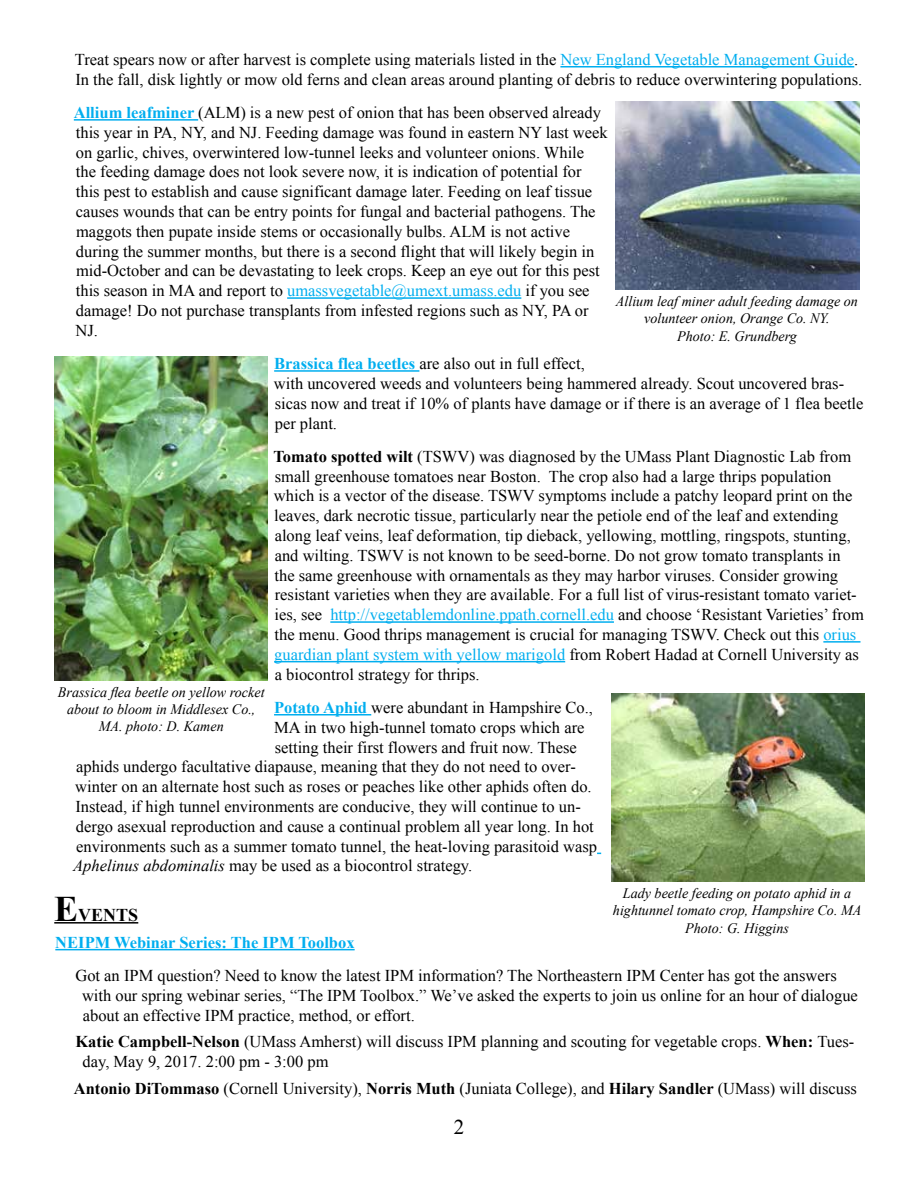
<style>
.page{position:relative;width:918px;height:1188px;background:#fff}
.page>*{position:absolute;margin:0;border:0;box-sizing:border-box;transform-origin:0 0}
.t1{font:21px "Times New Roman";color:#000}
.t2{font:700 18px "Times New Roman";color:#000}
.t3{font:16.5px/19.8px "Times New Roman";color:#000}
.t4{font:700 16.5px "Times New Roman";color:#00aeef}
.t5{font:italic 14.4px/17.2px "Times New Roman";color:#000;text-align:center}
.s1{color:#00aeef}
.s2{font-weight:700;color:#00aeef}
.s3{font-weight:700}
.s4{font-style:italic}
.s5{font-size:36px}
</style>
<div class="page">
<hr style="left:560px;top:66px;width:294px;height:2px;background:#00aeef">
<hr style="left:74px;top:119px;width:124px;height:2px;background:#00aeef">
<hr style="left:287px;top:297px;width:234px;height:2px;background:#00aeef">
<hr style="left:274px;top:370px;width:145px;height:2px;background:#00aeef">
<hr style="left:330px;top:621px;width:284px;height:2px;background:#00aeef">
<hr style="left:823px;top:641px;width:38px;height:2px;background:#00aeef">
<hr style="left:274px;top:661px;width:291px;height:1px;background:#00aeef">
<hr style="left:274px;top:714px;width:97px;height:2px;background:#00aeef">
<hr style="left:54px;top:922px;width:84px;height:2px;background:#000">
<hr style="left:55px;top:949px;width:300px;height:1px;background:#00aeef">
<img style="left:611px;top:693px;width:253px;height:188px">
<img style="left:616px;top:102px;width:244px;height:187px">
<img style="left:54px;top:357px;width:213px;height:323px">
<p class="t3" style="left:75px;top:49px;width:789px">Treat spears now or after harvest is complete using materials listed in the <span class="s1">New England Vegetable Management Guide</span>.<br>In the fall, disk lightly or mow old ferns and clean areas around planting of debris to reduce overwintering populations.</p>
<p class="t3" style="left:74px;top:102px;width:535px"><span class="s2">Allium leafminer</span> (ALM) is a new pest of onion that has been observed already this year in PA, NY, and NJ. Feeding damage was found in eastern NY last week on garlic, chives, overwintered low-tunnel leeks and volunteer onions. While<br>the feeding damage does not look severe now, it is indication of potential for<br>this pest to establish and cause significant damage later. Feeding on leaf tissue causes wounds that can be entry points for fungal and bacterial pathogens. The maggots then pupate inside stems or occasionally bulbs. ALM is not active during the summer months, but there is a second flight that will likely begin in mid-October and can be devastating to leek crops. Keep an eye out for this pest this season in MA and report to <span class="s1">umassvegetable@umext.umass.edu</span> if you see damage! Do not purchase transplants from infested regions such as NY, PA or NJ.</p>
<p class="t3" style="left:274px;top:353px;width:591px"><span class="s2">Brassica flea beetles</span> are also out in full effect,<br>with uncovered weeds and volunteers being hammered already. Scout uncovered bras&shy;sicas now and treat if 10% of plants have damage or if there is an average of 1 flea beetle per plant.</p>
<p class="t3" style="left:273px;top:446px;width:592px"><span class="s3">Tomato spotted wilt</span> (TSWV) was diagnosed by the UMass Plant Diagnostic Lab from small greenhouse tomatoes near Boston. The crop also had a large thrips population which is a vector of the disease. TSWV symptoms include a patchy leopard print on the leaves, dark necrotic tissue, particularly near the petiole end of the leaf and extending along leaf veins, leaf deformation, tip dieback, yellowing, mottling, ringspots, stunting, and wilting. TSWV is not known to be seed-borne. Do not grow tomato transplants in<br>the same greenhouse with ornamentals as they may harbor viruses. Consider growing resistant varieties when they are available. For a full list of virus-resistant tomato variet&shy;ies, see <span class="s1">http://vegetablemdonline.ppath.cornell.edu</span> and choose ‘Resistant Varieties’ from the menu. Good thrips management is crucial for managing TSWV. Check out this <span class="s1">orius guardian plant system with yellow marigold</span> from Robert Hadad at Cornell University as a biocontrol strategy for thrips.</p>
<p class="t3" style="left:274px;top:697px;width:320px"><span class="s2">Potato Aphid</span> were abundant in Hampshire Co.,</p>
<p class="t3" style="left:274px;top:717px;width:312px">MA in two high-tunnel tomato crops which are</p>
<p class="t3" style="left:275px;top:737px;width:303px">setting their first flowers and fruit now. These</p>
<p class="t3" style="left:76px;top:757px;width:501px">aphids undergo facultative diapause, meaning that they do not need to over-</p>
<p class="t3" style="left:75px;top:776px;width:518px">winter on an alternate host such as roses or peaches like other aphids often do.</p>
<p class="t3" style="left:75px;top:796px;width:507px">Instead, if high tunnel environments are conducive, they will continue to un-</p>
<p class="t3" style="left:76px;top:816px;width:519px">dergo asexual reproduction and cause a continual problem all year long. In hot</p>
<p class="t3" style="left:76px;top:836px;width:523px">environments such as a summer tomato tunnel, the heat-loving parasitoid wasp</p>
<p class="t3" style="left:73px;top:856px;width:400px"><span class="s4">Aphelinus abdominalis</span> may be used as a biocontrol strategy.</p>
<p class="t2" style="left:54px;top:903px;width:86px"><span class="s5">E</span>VENTS</p>
<p class="t4" style="left:55px;top:931px;width:301px">NEIPM Webinar Series: The IPM Toolbox</p>
<p class="t3" style="left:82px;top:965px;width:777px;text-indent:-7px">Got an IPM question? Need to know the latest IPM information? The Northeastern IPM Center has got the answers with our spring webinar series, “The IPM Toolbox.” We’ve asked the experts to join us online for an hour of dialogue about an effective IPM practice, method, or effort.</p>
<p class="t3" style="left:83px;top:1032px;width:773px;text-indent:-7px"><span class="s3">Katie Campbell-Nelson</span> (UMass Amherst) will discuss IPM planning and scouting for vegetable crops. <span class="s3">When:</span> Tues&shy;day, May 9, 2017. 2:00 pm - 3:00 pm</p>
<p class="t3" style="left:74px;top:1078px;width:785px"><span class="s3">Antonio DiTommaso</span> (Cornell University), <span class="s3">Norris Muth</span> (Juniata College), and <span class="s3">Hilary Sandler</span> (UMass) will discuss</p>
<p class="t5" style="left:616px;top:292px;width:244px">Allium leaf miner adult feeding damage on volunteer onion, Orange Co. NY.<br>Photo: E. Grundberg</p>
<p class="t5" style="left:58px;top:683px;width:208px">Brassica flea beetle on yellow rocket about to bloom in Middlesex Co.,<br>MA. photo: D. Kamen</p>
<p class="t5" style="left:613px;top:884px;width:250px">Lady beetle feeding on potato aphid in a hightunnel tomato crop, Hampshire Co. MA<br>Photo: G. Higgins</p>
<p class="t1" style="left:454px;top:1113px;width:12px">2</p>
</div>
